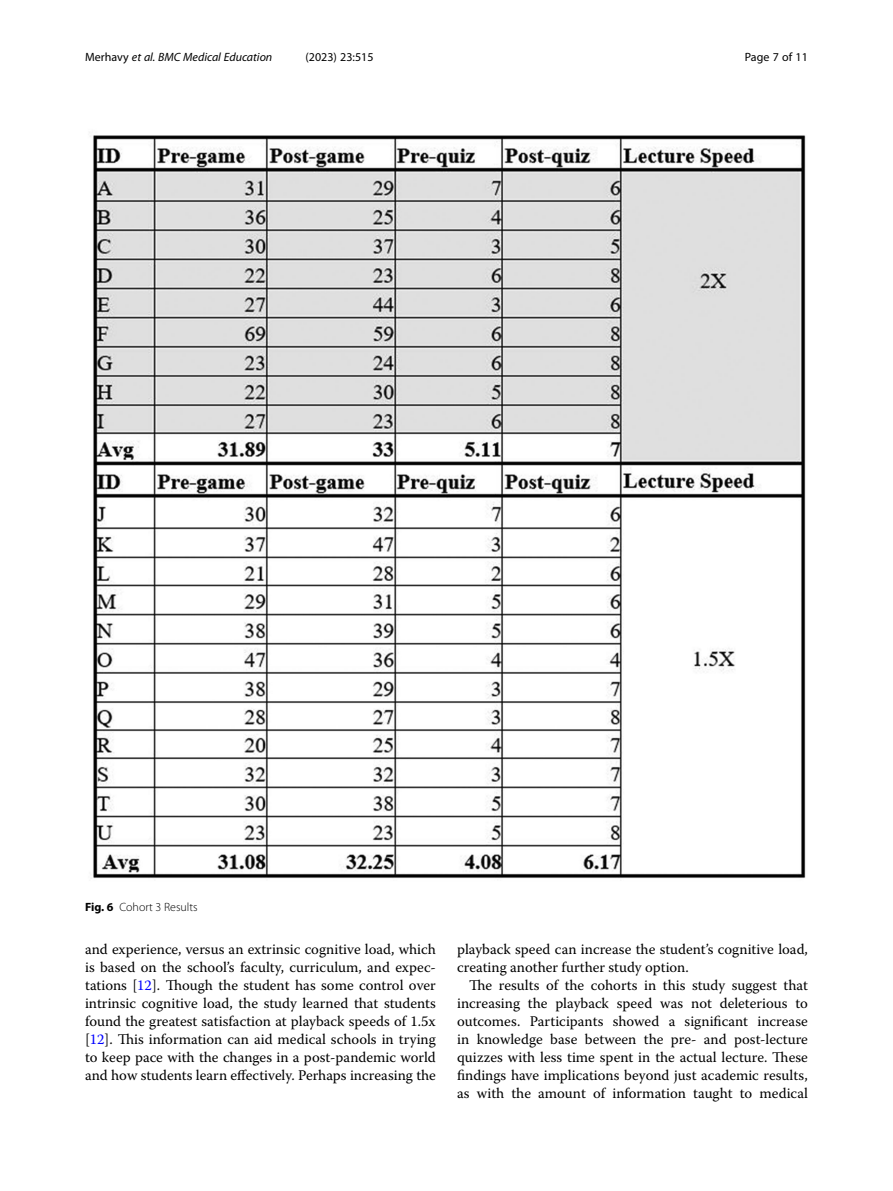
<style>
.page{position:relative;width:893px;height:1191px;background:#fff}
.page>*{position:absolute;margin:0;border:0;box-sizing:border-box;transform-origin:0 0}
.Body_Text_Indent{font:14.7px/18px "Warnock Pro";color:#000;text-align:justify}
.t1{font:italic 12px "Myriad Pro";color:#000}
.t2{font:12px "Myriad Pro";color:#000}
.Figure_Caption{font:300 12px "Myriad Pro";color:#000}
.s1{font-style:normal}
.s2{font-weight:700}
.s3{color:#00f}
</style>
<div class="page">
<img style="left:89px;top:132px;width:717px;height:747px">
<p class="t1" style="left:85px;top:50px;width:189px"><span class="s1">Merhavy</span> et al. BMC Medical Education</p>
<p class="t2" style="left:305px;top:50px;width:70px">(2023) 23:515</p>
<p class="t2" style="left:745px;top:50px;width:65px">Page 7 of 11</p>
<p class="Figure_Caption" style="left:85px;top:900px;width:114px"><span class="s2">Fig. 6</span> Cohort 3 Results</p>
<p class="Body_Text_Indent" style="left:85px;top:940px;width:352px">and experience, versus an extrinsic cognitive load, which is based on the school’s faculty, curriculum, and expec&shy;tations [<span class="s3">12</span>]. Though the student has some control over intrinsic cognitive load, the study learned that students found the greatest satisfaction at playback speeds of 1.5x [<span class="s3">12</span>]. This information can aid medical schools in trying to keep pace with the changes in a post-pandemic world and how students learn effectively. Perhaps increasing the</p>
<p class="Body_Text_Indent" style="left:457px;top:940px;width:352px">playback speed can increase the student’s cognitive load, creating another further study option.</p>
<p class="Body_Text_Indent" style="left:457px;top:976px;width:352px;text-indent:12px">The results of the cohorts in this study suggest that increasing the playback speed was not deleterious to outcomes. Participants showed a significant increase in knowledge base between the pre- and post-lecture quizzes with less time spent in the actual lecture. These findings have implications beyond just academic results, as with the amount of information taught to medical</p>
</div>
